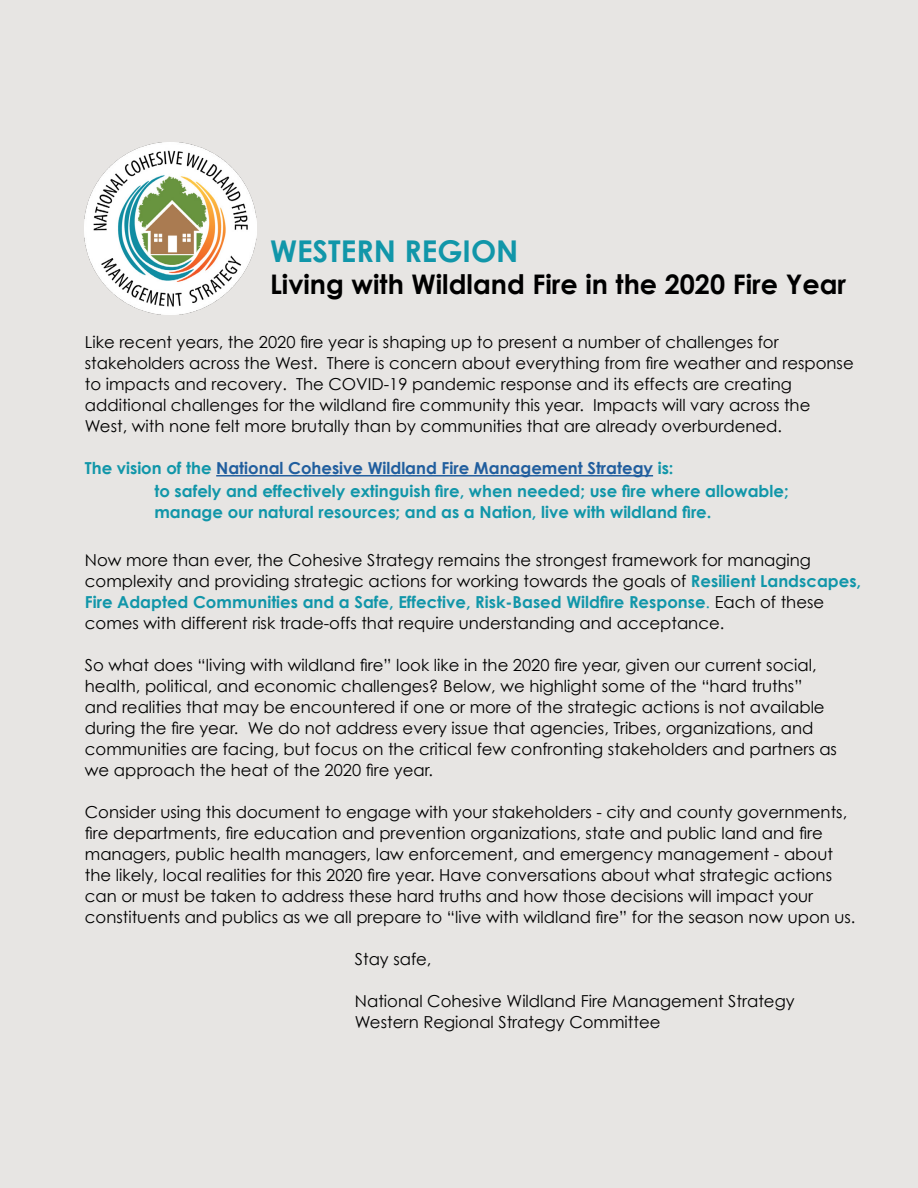
<style>
.page{position:relative;width:918px;height:1188px;background:#e7e5e3}
.page>*{position:absolute;margin:0;border:0;box-sizing:border-box;transform-origin:0 0}
.t1{font:700 30px "Century Gothic";color:#1196a9}
.t2{font:700 27px "Century Gothic";color:#000}
.t3{font:16.5px/21px "Century Gothic";color:#000}
.t4{font:700 16.5px/21px "Century Gothic";color:#1196a9}
.t5{font:700 16.5px "Century Gothic";color:#215e9e}
.s1{color:#1196a9}
.s2{font-weight:700;color:#1196a9}
</style>
<div class="page">
<img style="left:85px;top:143px;width:171px;height:171px">
<hr style="left:216px;top:475px;width:437px;height:2px;background:#215e9e">
<h1 class="t1" style="left:270px;top:232px;width:250px">WESTERN REGION</h1>
<h2 class="t2" style="left:270px;top:268px;width:578px">Living with Wildland Fire in the 2020 Fire Year</h2>
<p class="t3" style="left:85px;top:332px;width:770px">Like recent years, the 2020 fire year is shaping up to present a number of challenges for stakeholders across the West. There is concern about everything from fire weather and response to impacts and recovery. The COVID-19 pandemic response and its effects are creating additional challenges for the wildland fire community this year. Impacts will vary across the West, with none felt more brutally than by communities that are already overburdened.</p>
<p class="t5" style="left:85px;top:458px;width:590px"><span class="s1">The vision of the</span> National Cohesive Wildland Fire Management Strategy <span class="s1">is:</span></p>
<p class="t4" style="left:154px;top:481px;width:636px">to safely and effectively extinguish fire, when needed; use fire where allowable; manage our natural resources; and as a Nation, live with wildland fire.</p>
<p class="t3" style="left:85px;top:549px;width:778px">Now more than ever, the Cohesive Strategy remains the strongest framework for managing complexity and providing strategic actions for working towards the goals of <span class="s2">Resilient Landscapes, Fire Adapted Communities and a Safe, Effective, Risk-Based Wildfire Response</span><span class="s1">.</span> Each of these comes with different risk trade-offs that require understanding and acceptance.</p>
<p class="t3" style="left:85px;top:654px;width:754px">So what does “living with wildland fire” look like in the 2020 fire year, given our current social, health, political, and economic challenges? Below, we highlight some of the “hard truths” and realities that may be encountered if one or more of the strategic actions is not available during the fire year. We do not address every issue that agencies, Tribes, organizations, and communities are facing, but focus on the critical few confronting stakeholders and partners as we approach the heat of the 2020 fire year.</p>
<p class="t3" style="left:85px;top:801px;width:772px">Consider using this document to engage with your stakeholders - city and county governments, fire departments, fire education and prevention organizations, state and public land and fire managers, public health managers, law enforcement, and emergency management - about the likely, local realities for this 2020 fire year. Have conversations about what strategic actions can or must be taken to address these hard truths and how those decisions will impact your constituents and publics as we all prepare to “live with wildland fire” for the season now upon us.</p>
<p class="t3" style="left:355px;top:948px;width:78px">Stay safe,</p>
<p class="t3" style="left:355px;top:990px;width:441px">National Cohesive Wildland Fire Management Strategy<br>Western Regional Strategy Committee</p>
</div>
